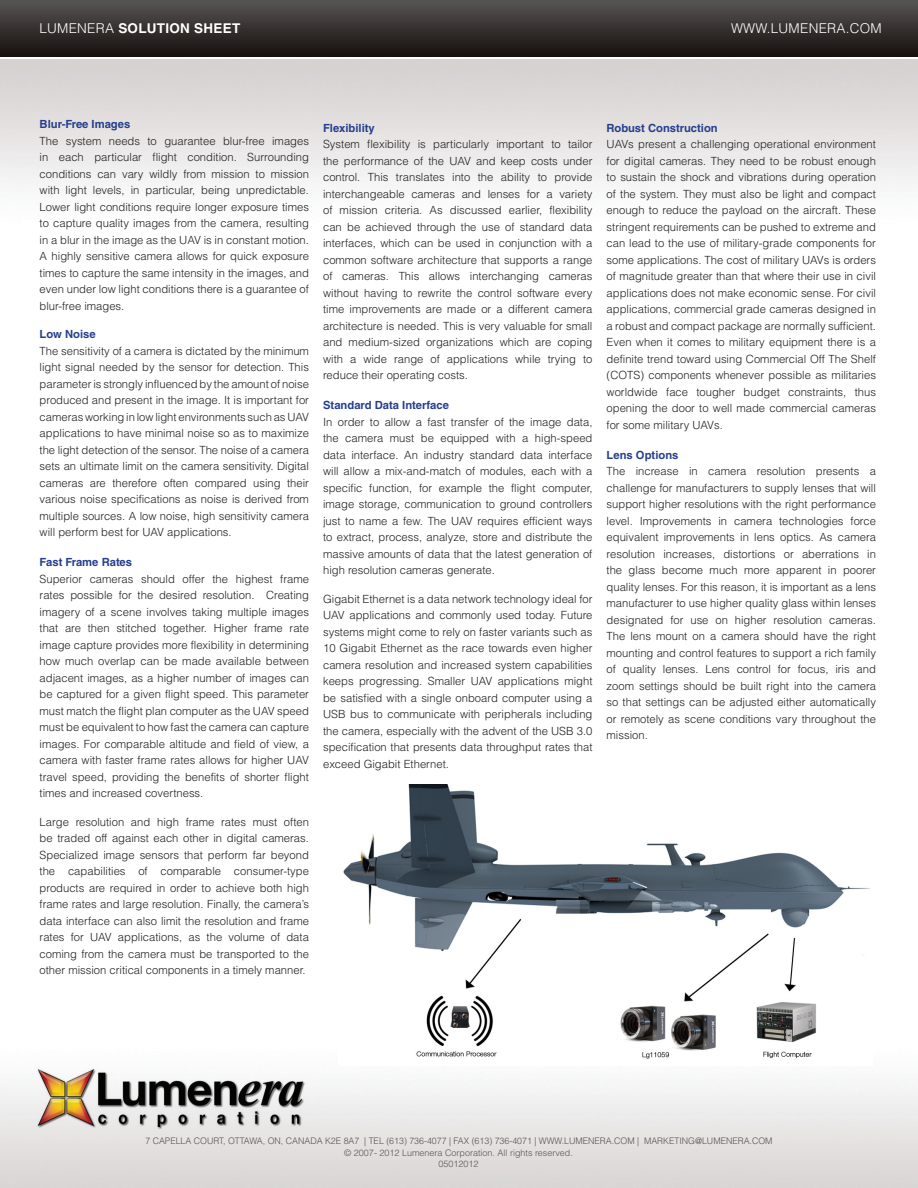
<style>
.page{position:relative;width:918px;height:1188px;background:#fff}
.page>*{position:absolute;margin:0;border:0;box-sizing:border-box;transform-origin:0 0}
.t1{font:700 13.5px "Helvetica LT Std";letter-spacing:.02em;color:#fff}
.t2{font:300 13.5px "Helvetica LT Std";letter-spacing:.02em;color:#fff}
.BODY_text{font:300 11.25px/16.5px "Helvetica LT Std";color:#231f20;text-align:justify}
.Body_HEADING{font:700 11.25px "Helvetica LT Std";color:#253f8e}
.t3{font:300 9px "Helvetica LT Std";color:#555252}
.t4{font:300 9px/10.8px "Helvetica LT Std";color:#575454;text-align:center}
.s1{font-weight:300}
</style>
<div class="page">
<div style="left:0;top:0;width:918px;height:57px;background:linear-gradient(to bottom,#585454,#150e0c)"></div>
<img style="left:0;top:1069px;width:918px;height:119px">
<img style="left:343px;top:784px;width:527px;height:275px">
<p class="t1" style="left:39px;top:20px;width:202px"><span class="s1">LUMENERA</span> SOLUTION SHEET</p>
<p class="t2" style="left:731px;top:20px;width:152px">WWW.LUMENERA.COM</p>
<p class="Body_HEADING" style="left:40px;top:117px;width:92px">Blur-Free Images</p>
<p class="BODY_text" style="left:40px;top:132px;width:271px">The system needs to guarantee blur-free images in each particular flight condition. Surrounding conditions can vary wildly from mission to mission with light levels, in particular, being unpredictable.<br>Lower light conditions require longer exposure times to capture quality images from the camera, resulting in a blur in the image as the UAV is in constant motion.<br>A highly sensitive camera allows for quick exposure times to capture the same intensity in the images, and even under low light conditions there is a guarantee of blur-free images.</p>
<p class="Body_HEADING" style="left:40px;top:327px;width:58px">Low Noise</p>
<p class="BODY_text" style="left:40px;top:342px;width:271px">The sensitivity of a camera is dictated by the minimum light signal needed by the sensor for detection. This parameter is strongly influenced by the amount of noise produced and present in the image. It is important for cameras working in low light environments such as UAV applications to have minimal noise so as to maximize the light detection of the sensor. The noise of a camera sets an ultimate limit on the camera sensitivity. Digital cameras are therefore often compared using their various noise specifications as noise is derived from multiple sources. A low noise, high sensitivity camera will perform best for UAV applications.</p>
<p class="Body_HEADING" style="left:40px;top:555px;width:94px">Fast Frame Rates</p>
<p class="BODY_text" style="left:40px;top:570px;width:271px">Superior cameras should offer the highest frame rates possible for the desired resolution. Creating imagery of a scene involves taking multiple images that are then stitched together. Higher frame rate image capture provides more flexibility in determining how much overlap can be made available between adjacent images, as a higher number of images can be captured for a given flight speed. This parameter must match the flight plan computer as the UAV speed must be equivalent to how fast the camera can capture images. For comparable altitude and field of view, a camera with faster frame rates allows for higher UAV travel speed, providing the benefits of shorter flight times and increased covertness.</p>
<p class="BODY_text" style="left:40px;top:813px;width:271px">Large resolution and high frame rates must often be traded off against each other in digital cameras.<br>Specialized image sensors that perform far beyond the capabilities of comparable consumer-type products are required in order to achieve both high frame rates and large resolution. Finally, the camera’s data interface can also limit the resolution and frame rates for UAV applications, as the volume of data coming from the camera must be transported to the other mission critical components in a timely manner.</p>
<p class="Body_HEADING" style="left:323px;top:121px;width:53px">Flexibility</p>
<p class="BODY_text" style="left:323px;top:136px;width:271px">System flexibility is particularly important to tailor the performance of the UAV and keep costs under control. This translates into the ability to provide interchangeable cameras and lenses for a variety of mission criteria. As discussed earlier, flexibility can be achieved through the use of standard data interfaces, which can be used in conjunction with a common software architecture that supports a range of cameras. This allows interchanging cameras without having to rewrite the control software every time improvements are made or a different camera architecture is needed. This is very valuable for small and medium-sized organizations which are coping with a wide range of applications while trying to reduce their operating costs.</p>
<p class="Body_HEADING" style="left:323px;top:398px;width:127px">Standard Data Interface</p>
<p class="BODY_text" style="left:323px;top:413px;width:271px">In order to allow a fast transfer of the image data, the camera must be equipped with a high-speed data interface. An industry standard data interface will allow a mix-and-match of modules, each with a specific function, for example the flight computer, image storage, communication to ground controllers just to name a few. The UAV requires efficient ways to extract, process, analyze, store and distribute the massive amounts of data that the latest generation of high resolution cameras generate.</p>
<p class="BODY_text" style="left:323px;top:590px;width:271px">Gigabit Ethernet is a data network technology ideal for UAV applications and commonly used today. Future systems might come to rely on faster variants such as 10 Gigabit Ethernet as the race towards even higher camera resolution and increased system capabilities keeps progressing. Smaller UAV applications might be satisfied with a single onboard computer using a USB bus to communicate with peripherals including the camera, especially with the advent of the USB 3.0 specification that presents data throughput rates that exceed Gigabit Ethernet.</p>
<p class="Body_HEADING" style="left:607px;top:121px;width:113px">Robust Construction</p>
<p class="BODY_text" style="left:607px;top:136px;width:271px">UAVs present a challenging operational environment for digital cameras. They need to be robust enough to sustain the shock and vibrations during operation of the system. They must also be light and compact enough to reduce the payload on the aircraft. These stringent requirements can be pushed to extreme and can lead to the use of military-grade components for some applications. The cost of military UAVs is orders of magnitude greater than that where their use in civil applications does not make economic sense. For civil applications, commercial grade cameras designed in a robust and compact package are normally sufficient.<br>Even when it comes to military equipment there is a definite trend toward using Commercial Off The Shelf (COTS) components whenever possible as militaries worldwide face tougher budget constraints, thus opening the door to well made commercial cameras for some military UAVs.</p>
<p class="Body_HEADING" style="left:607px;top:448px;width:73px">Lens Options</p>
<p class="BODY_text" style="left:607px;top:463px;width:271px">The increase in camera resolution presents a challenge for manufacturers to supply lenses that will support higher resolutions with the right performance level. Improvements in camera technologies force equivalent improvements in lens optics. As camera resolution increases, distortions or aberrations in the glass become much more apparent in poorer quality lenses. For this reason, it is important as a lens manufacturer to use higher quality glass within lenses designated for use on higher resolution cameras.<br>The lens mount on a camera should have the right mounting and control features to support a rich family of quality lenses. Lens control for focus, iris and zoom settings should be built right into the camera so that settings can be adjusted either automatically or remotely as scene conditions vary throughout the mission.</p>
<p class="t3" style="left:145px;top:1136px;width:629px">7 CAPELLA COURT, OTTAWA, ON, CANADA K2E 8A7 | TEL (613) 736-4077 | FAX (613) 736-4071 | WWW.LUMENERA.COM | MARKETING@LUMENERA.COM</p>
<p class="t4" style="left:344px;top:1148px;width:230px">© 2007- 2012 Lumenera Corporation. All rights reserved.<br>05012012</p>
</div>
